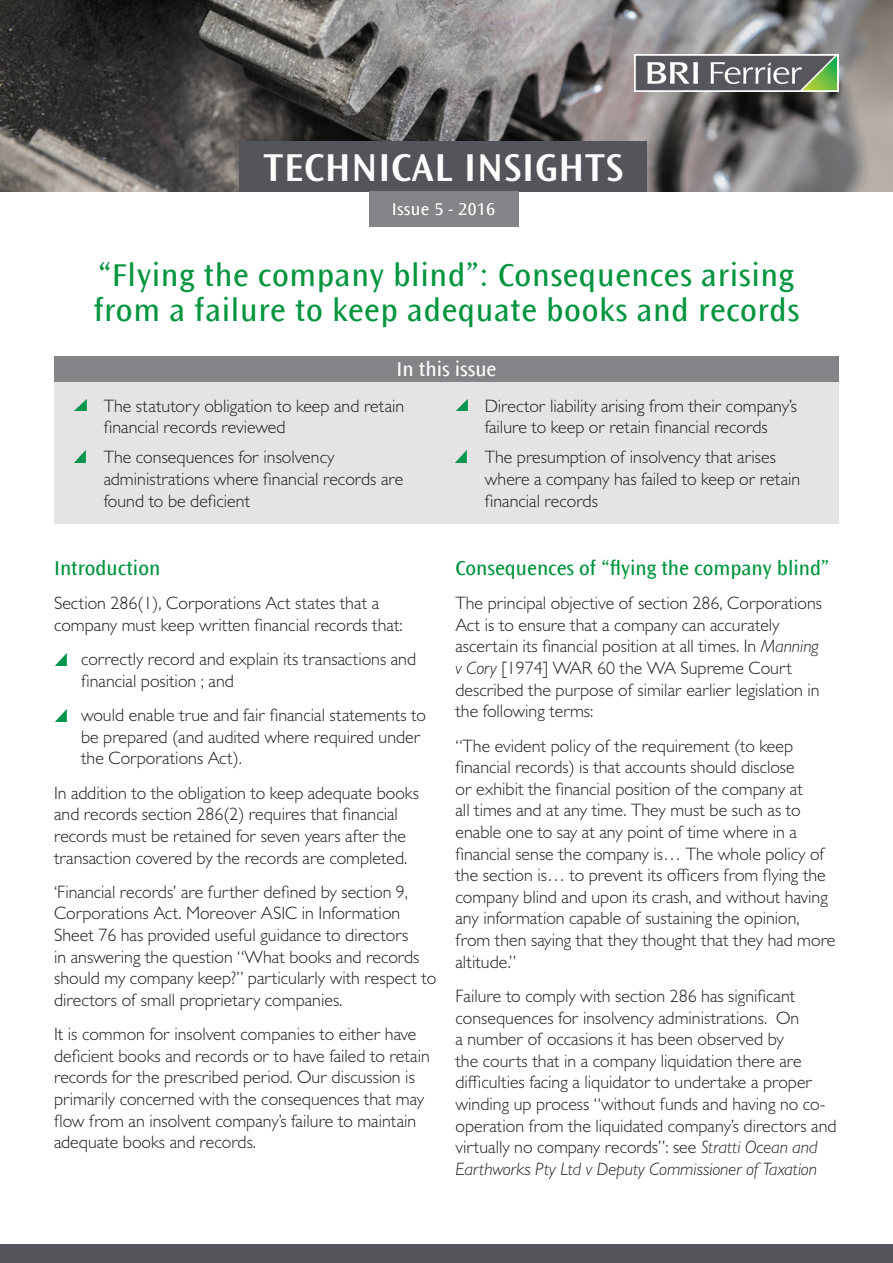
<style>
.page{position:relative;width:893px;height:1263px;background:#fff}
.page>*{position:absolute;margin:0;border:0;box-sizing:border-box;transform-origin:0 0}
.t1{font:600 40.5px "Ocean Sans Std";letter-spacing:.02em;color:#fff}
.t2{font:33px/34.5px "Ocean Sans Std";letter-spacing:.02em;color:#00943d}
.Newsletter_heading{font:21px "Ocean Sans Std";color:#00943d}
.Newsletter_heading-2{font:21px "Ocean Sans Std";color:#fff}
.Newsletter_body{font:300 18px/21.6px "Gill Sans MT Pro";color:#231f20}
.Newsletter_bullets{font:300 18px/21.6px "Gill Sans MT Pro";color:#231f20}
.t3{font:18px "Ocean Sans Std";letter-spacing:.02em;color:#fff}
.s1{font-style:italic}
</style>
<div class="page">
<img style="left:0;top:0;width:893px;height:191px">
<div style="left:0;top:1245px;width:893px;height:18px;background:#54555a"></div>
<img style="left:635px;top:54px;width:204px;height:38px">
<div style="left:239px;top:141px;width:408px;height:50px;background:#54555a"></div>
<div style="left:369px;top:191px;width:150px;height:36px;background:#848488"></div>
<svg style="left:55px;top:654px;width:11px;height:11px"></svg>
<svg style="left:55px;top:710px;width:11px;height:11px"></svg>
<div style="left:54px;top:357px;width:785px;height:167px;background:#e6e3e5"></div>
<svg style="left:74px;top:399px;width:12px;height:12px"></svg>
<svg style="left:455px;top:451px;width:12px;height:11px"></svg>
<svg style="left:74px;top:451px;width:12px;height:11px"></svg>
<div style="left:54px;top:357px;width:785px;height:25px;background:#848488"></div>
<svg style="left:455px;top:399px;width:12px;height:12px"></svg>
<h1 class="t1" style="left:263px;top:145px;width:361px">TECHNICAL INSIGHTS</h1>
<p class="t3" style="left:392px;top:199px;width:105px">Issue 5 - 2016</p>
<p class="t2" style="left:94px;top:259px;width:707px">“Flying the company blind”: Consequences arising from a failure to keep adequate books and records</p>
<p class="Newsletter_heading-2" style="left:397px;top:358px;width:101px">In this issue</p>
<p class="Newsletter_bullets" style="left:104px;top:394px;width:302px">The statutory obligation to keep and retain financial records reviewed</p>
<p class="Newsletter_bullets" style="left:104px;top:446px;width:301px">The consequences for insolvency administrations where financial records are found to be deficient</p>
<p class="Newsletter_bullets" style="left:485px;top:394px;width:314px">Director liability arising from their company’s failure to keep or retain financial records</p>
<p class="Newsletter_bullets" style="left:485px;top:446px;width:317px">The presumption of insolvency that arises where a company has failed to keep or retain financial records</p>
<p class="Newsletter_heading" style="left:54px;top:556px;width:108px">Introduction</p>
<p class="Newsletter_body" style="left:54px;top:592px;width:350px">Section 286(1), Corporations Act states that a company must keep written financial records that:</p>
<p class="Newsletter_body" style="left:81px;top:648px;width:337px">correctly record and explain its transactions and financial position ; and</p>
<p class="Newsletter_body" style="left:81px;top:704px;width:346px">would enable true and fair financial statements to be prepared (and audited where required under the Corporations Act).</p>
<p class="Newsletter_body" style="left:54px;top:781px;width:366px">In addition to the obligation to keep adequate books and records section 286(2) requires that financial records must be retained for seven years after the transaction covered by the records are completed.</p>
<p class="Newsletter_body" style="left:54px;top:881px;width:384px">‘Financial records’ are further defined by section 9, Corporations Act. Moreover ASIC in Information Sheet 76 has provided useful guidance to directors<br>in answering the question “What books and records should my company keep?” particularly with respect to directors of small proprietary companies.</p>
<p class="Newsletter_body" style="left:54px;top:1023px;width:377px">It is common for insolvent companies to either have deficient books and records or to have failed to retain records for the prescribed period. Our discussion is primarily concerned with the consequences that may flow from an insolvent company’s failure to maintain adequate books and records.</p>
<p class="Newsletter_heading" style="left:455px;top:556px;width:375px">Consequences of “flying the company blind”</p>
<p class="Newsletter_body" style="left:455px;top:592px;width:368px">The principal objective of section 286, Corporations Act is to ensure that a company can accurately ascertain its financial position at all times. In <span class="s1">Manning v Cory</span> [1974] WAR 60 the WA Supreme Court described the purpose of similar earlier legislation in the following terms:</p>
<p class="Newsletter_body" style="left:455px;top:734px;width:381px">“The evident policy of the requirement (to keep financial records) is that accounts should disclose<br>or exhibit the financial position of the company at<br>all times and at any time. They must be such as to enable one to say at any point of time where in a financial sense the company is… The whole policy of the section is… to prevent its officers from flying the company blind and upon its crash, and without having any information capable of sustaining the opinion, from then saying that they thought that they had more altitude.”</p>
<p class="Newsletter_body" style="left:455px;top:985px;width:383px">Failure to comply with section 286 has significant consequences for insolvency administrations. On<br>a number of occasions it has been observed by<br>the courts that in a company liquidation there are difficulties facing a liquidator to undertake a proper winding up process “without funds and having no co&shy;operation from the liquidated company’s directors and virtually no company records”: see <span class="s1">Stratti Ocean and Earthworks Pty Ltd v Deputy Commissioner of Taxation</span></p>
</div>
